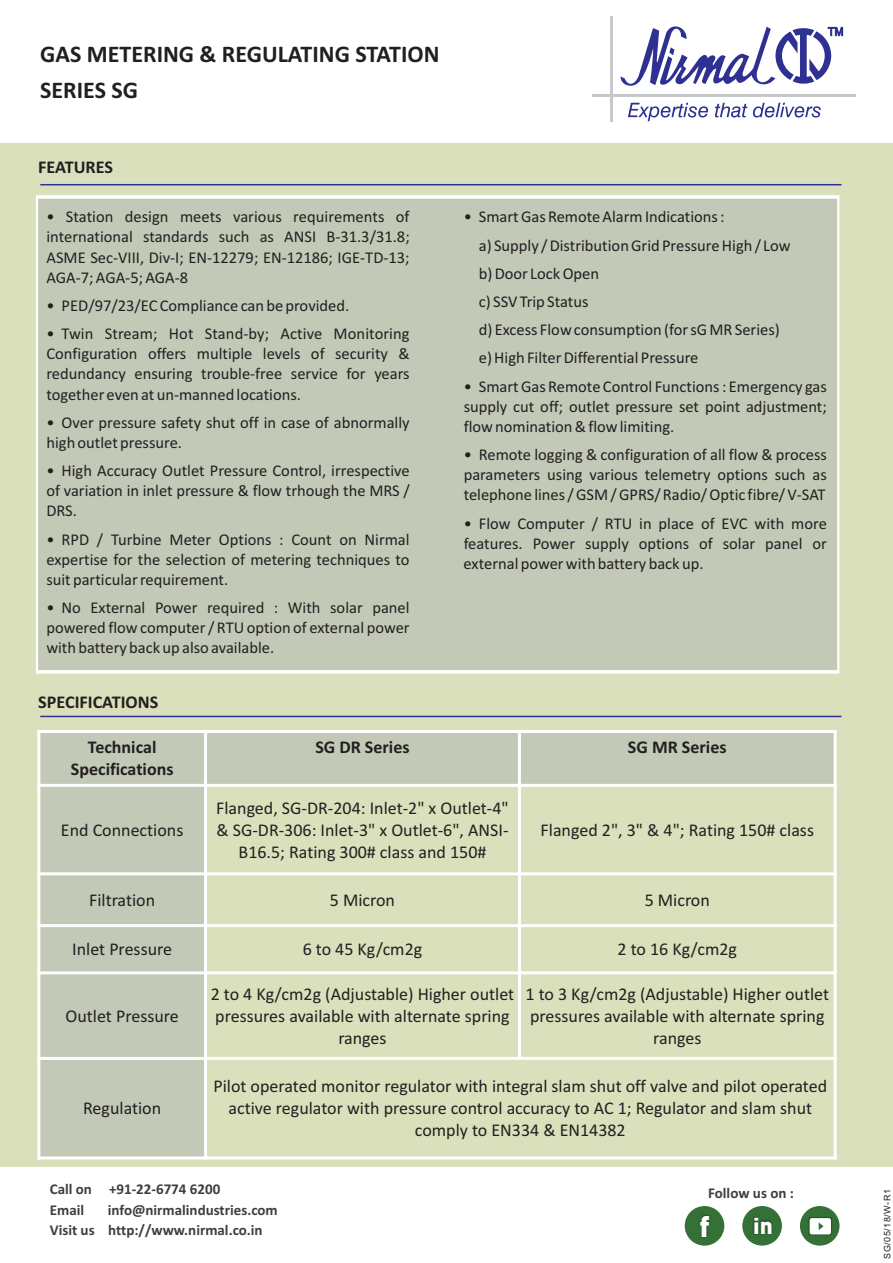
<style>
.page{position:relative;width:893px;height:1263px;background:#dae0bb}
.page>*{position:absolute;margin:0;border:0;box-sizing:border-box;transform-origin:0 0}
.t1{font:900 29.25px "DIN";color:#fff}
.t2{font:700 24px/36px "Calibri";color:#231f20}
.t3{font:900 22.65px "DIN";color:#fff}
.t4{font:18px/21.9px "Calibri";color:#231f20;text-align:center}
.t5{font:700 18px/21.9px "Calibri";color:#231f20;text-align:center}
.t6{font:16.5px/20.1px "Calibri";color:#231f20}
.t7{font:700 15px/20.5px "Calibri";color:#3e3e3f}
.t8{font:9px "Arial";letter-spacing:.055em;color:#231f20}
</style>
<div class="page">
<div style="left:0;top:1168px;width:893px;height:95px;background:#fff"></div>
<div style="left:0;top:0;width:893px;height:143px;background:#fff"></div>
<div style="left:36px;top:195px;width:804px;height:479px;background:#c3c9b7"></div>
<hr style="left:40px;top:716px;width:801px;height:1px;background:#2e3092">
<hr style="left:40px;top:184px;width:801px;height:1px;background:#2e3092">
<div style="left:39px;top:731px;width:167px;height:54px;background:#c3c9b7"></div>
<div style="left:206px;top:731px;width:313px;height:54px;background:#c3c9b7"></div>
<div style="left:519px;top:731px;width:316px;height:54px;background:#c3c9b7"></div>
<div style="left:39px;top:785px;width:167px;height:89px;background:#c3c9b7"></div>
<div style="left:39px;top:874px;width:167px;height:52px;background:#c3c9b7"></div>
<div style="left:39px;top:926px;width:167px;height:47px;background:#c3c9b7"></div>
<div style="left:39px;top:973px;width:167px;height:85px;background:#c3c9b7"></div>
<div style="left:39px;top:1058px;width:167px;height:100px;background:#c3c9b7"></div>
<hr style="left:37px;top:730px;width:3px;height:429px;background:#fff">
<hr style="left:204px;top:730px;width:3px;height:429px;background:#fff">
<hr style="left:518px;top:730px;width:3px;height:330px;background:#fff">
<hr style="left:834px;top:730px;width:3px;height:429px;background:#fff">
<hr style="left:37px;top:1156px;width:800px;height:3px;background:#fff">
<hr style="left:37px;top:1057px;width:800px;height:3px;background:#fff">
<hr style="left:37px;top:971px;width:800px;height:3px;background:#fff">
<hr style="left:37px;top:924px;width:800px;height:3px;background:#fff">
<hr style="left:37px;top:872px;width:800px;height:3px;background:#fff">
<hr style="left:37px;top:784px;width:800px;height:3px;background:#fff">
<hr style="left:37px;top:730px;width:800px;height:3px;background:#fff">
<hr style="left:592px;top:94px;width:264px;height:3px;background:#c7c8ca">
<hr style="left:610px;top:17px;width:3px;height:105px;background:#c7c8ca">
<svg style="left:620px;top:26px;width:223px;height:60px"></svg>
<svg style="left:628px;top:103px;width:193px;height:18px"></svg>
<div style="left:685px;top:1206px;width:39px;height:39px;background:#357137;border-radius:50%"></div>
<div style="left:699px;top:1214px;width:11px;height:23px;background:#231f20;opacity:.49"></div>
<div style="left:742px;top:1206px;width:40px;height:39px;background:#357137;border-radius:50%"></div>
<div style="left:752px;top:1216px;width:21px;height:19px;background:#231f20;opacity:.49"></div>
<div style="left:800px;top:1206px;width:39px;height:39px;background:#357137;border-radius:50%"></div>
<div style="left:808px;top:1217px;width:24px;height:19px;background:#231f20;opacity:.49"></div>
<div style="left:810px;top:1218px;width:21px;height:16px;background:#fff;border-radius:2px"></div>
<svg style="left:819px;top:1222px;width:4px;height:8px"></svg>
<h2 class="t2" style="left:40px;top:38px;width:401px">GAS METERING &amp; REGULATING STATION<br>SERIES SG</h2>
<p class="t5" style="left:38px;top:157px;width:76px">FEATURES</p>
<p class="t6" style="left:66px;top:208px;width:345px">Station design meets various requirements of</p>
<p class="t6" style="left:46px;top:208px;width:10px">•</p>
<p class="t6" style="left:464px;top:208px;width:262px">• Smart Gas Remote Alarm Indications :</p>
<p class="t6" style="left:46px;top:228px;width:365px">international standards such as ANSI B-31.3/31.8;</p>
<p class="t6" style="left:479px;top:236px;width:313px">a) Supply / Distribution Grid Pressure High / Low</p>
<p class="t6" style="left:46px;top:248px;width:365px">ASME Sec-VIII, Div-I; EN-12279; EN-12186; IGE-TD-13;<br>AGA-7; AGA-5; AGA-8</p>
<p class="t6" style="left:479px;top:265px;width:122px">b) Door Lock Open</p>
<p class="t6" style="left:46px;top:297px;width:304px">• PED/97/23/EC Compliancecan be provided.</p>
<p class="t6" style="left:479px;top:293px;width:111px">c) SSV Trip Status</p>
<p class="t6" style="left:46px;top:325px;width:365px">• Twin Stream; Hot Stand-by; Active Monitoring</p>
<p class="t6" style="left:479px;top:321px;width:302px">d) Excess Flow consumption (for sG MR Series)</p>
<p class="t6" style="left:46px;top:345px;width:365px">Configuration offers multiple levels of security &amp;</p>
<p class="t6" style="left:479px;top:349px;width:221px">e) High Filter Differential Pressure</p>
<p class="t6" style="left:46px;top:365px;width:365px">redundancy ensuring trouble-free service for years</p>
<p class="t6" style="left:464px;top:377px;width:365px">• Smart Gas Remote Control Functions : Emergency gas</p>
<p class="t6" style="left:46px;top:385px;width:256px">together even at un-manned locations.</p>
<p class="t6" style="left:464px;top:397px;width:365px">supply cut off; outlet pressure set point adjustment;</p>
<p class="t6" style="left:46px;top:414px;width:365px">• Over pressure safety shut off in case of abnormally</p>
<p class="t6" style="left:464px;top:418px;width:212px">flow nomination &amp; flow limiting.</p>
<p class="t6" style="left:46px;top:434px;width:137px">high outlet pressure.</p>
<p class="t6" style="left:464px;top:446px;width:365px">• Remote logging &amp; configuration of all flow &amp; process</p>
<p class="t6" style="left:46px;top:462px;width:365px">• High Accuracy Outlet Pressure Control, irrespective</p>
<p class="t6" style="left:464px;top:466px;width:365px">parameters using various telemetry options such as</p>
<p class="t6" style="left:46px;top:482px;width:365px">of variation in inlet pressure &amp; flow trhough the MRS /</p>
<p class="t6" style="left:464px;top:486px;width:363px">telephone lines / GSM / GPRS/ Radio/ Optic fibre/ V-SAT</p>
<p class="t6" style="left:46px;top:502px;width:32px">DRS.</p>
<p class="t6" style="left:464px;top:514px;width:365px">• Flow Computer / RTU in place of EVC with more</p>
<p class="t6" style="left:46px;top:530px;width:365px">• RPD / Turbine Meter Options : Count on Nirmal</p>
<p class="t6" style="left:464px;top:534px;width:365px">features. Power supply options of solar panel or</p>
<p class="t6" style="left:46px;top:551px;width:365px">expertise for the selection of metering techniques to</p>
<p class="t6" style="left:464px;top:555px;width:241px">external power with battery back up.</p>
<p class="t6" style="left:46px;top:571px;width:183px">suit particular requirement.</p>
<p class="t6" style="left:46px;top:599px;width:365px;text-align:justify">• No External Power required : With solar panel powered flow computer / RTU option of external power with battery back up also available.</p>
<p class="t5" style="left:38px;top:693px;width:122px">SPECIFICATIONS</p>
<p class="t5" style="left:71px;top:737px;width:104px">Technical<br>Specifications</p>
<p class="t5" style="left:315px;top:737px;width:96px">SG DR Series</p>
<p class="t5" style="left:628px;top:737px;width:100px">SG MR Series</p>
<p class="t4" style="left:61px;top:820px;width:124px">End Connections</p>
<p class="t4" style="left:216px;top:798px;width:294px">Flanged, SG-DR-204: Inlet-2" x Outlet-4" &amp; SG-DR-306: Inlet-3" x Outlet-6", ANSI-<br>B16.5; Rating 300# class and 150#</p>
<p class="t4" style="left:541px;top:820px;width:275px">Flanged 2", 3" &amp; 4"; Rating 150# class</p>
<p class="t4" style="left:89px;top:890px;width:68px">Filtration</p>
<p class="t4" style="left:330px;top:890px;width:67px">5 Micron</p>
<p class="t4" style="left:645px;top:890px;width:67px">5 Micron</p>
<p class="t4" style="left:72px;top:940px;width:101px">Inlet Pressure</p>
<p class="t4" style="left:303px;top:940px;width:121px">6 to 45 Kg/cm2g</p>
<p class="t4" style="left:617px;top:940px;width:121px">2 to 16 Kg/cm2g</p>
<p class="t4" style="left:66px;top:1006px;width:115px">Outlet Pressure</p>
<p class="t4" style="left:83px;top:1099px;width:80px">Regulation</p>
<p class="t4" style="left:211px;top:984px;width:305px">2 to 4 Kg/cm2g (Adjustable) Higher outlet pressures available with alternate spring ranges</p>
<p class="t4" style="left:525px;top:984px;width:305px">1 to 3 Kg/cm2g (Adjustable) Higher outlet pressures available with alternate spring ranges</p>
<p class="t4" style="left:213px;top:1077px;width:615px">Pilot operated monitor regulator with integral slam shut off valve and pilot operated active regulator with pressure control accuracy to AC 1; Regulator and slam shut comply to EN334 &amp; EN14382</p>
<p class="t7" style="left:50px;top:1180px;width:172px">Call on +91-22-6774 6200<br>Email</p>
<p class="t7" style="left:50px;top:1201px;width:230px;text-indent:58px">info@nirmalindustries.com<br>Visit us http://www.nirmal.co.in</p>
<p class="t7" style="left:708px;top:1184px;width:87px">Follow us on :</p>
<h1 class="t1" style="left:699px;top:1209px;width:12px">f</h1>
<h3 class="t3" style="left:753px;top:1212px;width:21px">in</h3>
<p class="t8" style="left:884px;top:1259px;width:71px;rotate:-90deg">SG/05/18/W-R1</p>
</div>
